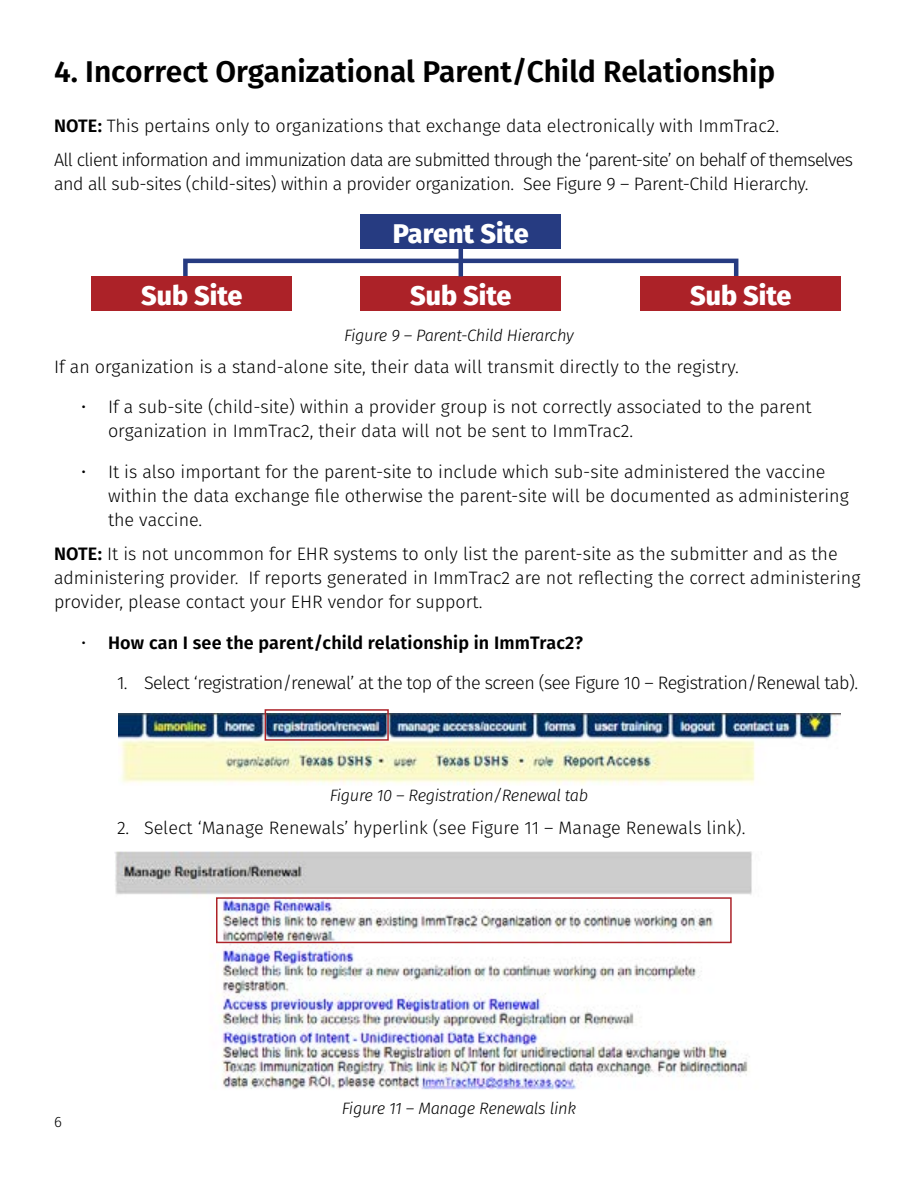
<style>
.page{position:relative;width:918px;height:1188px;background:#fff}
.page>*{position:absolute;margin:0;border:0;box-sizing:border-box;transform-origin:0 0}
.Subheading_1{font:600 30px "Fira Sans";color:#000}
.t1{font:800 27px "Fira Sans";color:#fff}
.Body_copy{font:300 18px/24px "Fira Sans";color:#000}
.Body_copy-2{font:300 18px/24px "Fira Sans";letter-spacing:-.04em;color:#000}
.Body_copy-3{font:300 18px "Fira Sans";letter-spacing:-.03em;color:#000}
.t2{font:600 18px "Fira Sans";letter-spacing:.01em;color:#000}
.Image_caption{font:italic 300 16.5px "Fira Sans";letter-spacing:-.02em;color:#000}
.t3{font:300 15px "Fira Sans";color:#000}
.s1{font-weight:600}
.s2{font-weight:300}
</style>
<div class="page">
<div style="left:183px;top:259px;width:555px;height:26px;border:4px solid #263b81"></div>
<div style="left:361px;top:214px;width:200px;height:35px;background:#263b81"></div>
<div style="left:92px;top:276px;width:200px;height:35px;background:#ac2228"></div>
<div style="left:361px;top:276px;width:200px;height:35px;background:#ac2228"></div>
<div style="left:641px;top:276px;width:200px;height:35px;background:#ac2228"></div>
<hr style="left:459px;top:249px;width:4px;height:27px;background:#263b81">
<img style="left:119px;top:714px;width:722px;height:71px">
<img style="left:115px;top:851px;width:637px;height:239px">
<div style="left:265px;top:709px;width:124px;height:32px;border:2px solid #ac2228"></div>
<div style="left:216px;top:897px;width:516px;height:46px;border:2px solid #ac2228"></div>
<p class="Subheading_1" style="left:54px;top:47px;width:723px">4. Incorrect Organizational Parent/Child Relationship</p>
<p class="Body_copy" style="left:54px;top:113px;width:727px"><span class="s1">NOTE:</span> This pertains only to organizations that exchange data electronically with ImmTrac2.</p>
<p class="Body_copy-2" style="left:54px;top:148px;width:801px">All client information and immunization data are submitted through the ‘parent-site’ on behalf of themselves and all sub-sites (child-sites) within a provider organization. See Figure 9 – Parent-Child Hierarchy.</p>
<p class="t1" style="left:393px;top:210px;width:137px">Parent Site</p>
<p class="t1" style="left:141px;top:272px;width:103px">Sub Site</p>
<p class="t1" style="left:410px;top:272px;width:103px">Sub Site</p>
<p class="t1" style="left:690px;top:272px;width:103px">Sub Site</p>
<p class="Image_caption" style="left:344px;top:323px;width:231px">Figure 9 – Parent-Child Hierarchy</p>
<p class="Body_copy" style="left:54px;top:354px;width:686px">If an organization is a stand-alone site, their data will transmit directly to the registry.</p>
<p class="Body_copy" style="left:108px;top:395px;width:705px;text-indent:-27px">• If a sub-site (child-site) within a provider group is not correctly associated to the parent organization in ImmTrac2, their data will not be sent to ImmTrac2.</p>
<p class="Body_copy" style="left:108px;top:459px;width:742px;text-indent:-27px">• It is also important for the parent-site to include which sub-site administered the vaccine within the data exchange file otherwise the parent-site will be documented as administering the vaccine.</p>
<p class="Body_copy" style="left:54px;top:542px;width:808px"><span class="s1">NOTE:</span> It is not uncommon for EHR systems to only list the parent-site as the submitter and as the administering provider. If reports generated in ImmTrac2 are not reflecting the correct administering provider, please contact your EHR vendor for support.</p>
<p class="t2" style="left:81px;top:628px;width:503px"><span class="s2">•</span> How can I see the parent/child relationship in ImmTrac2?</p>
<p class="Body_copy-3" style="left:117px;top:670px;width:743px">1. Select ‘registration/renewal’ at the top of the screen (see Figure 10 – Registration/Renewal tab).</p>
<p class="Image_caption" style="left:330px;top:784px;width:260px">Figure 10 – Registration/Renewal tab</p>
<p class="Body_copy" style="left:117px;top:816px;width:630px">2. Select ‘Manage Renewals’ hyperlink (see Figure 11 – Manage Renewals link).</p>
<p class="t3" style="left:54px;top:1111px;width:9px">6</p>
<p class="Image_caption" style="left:342px;top:1097px;width:236px">Figure 11 – Manage Renewals link</p>
</div>
